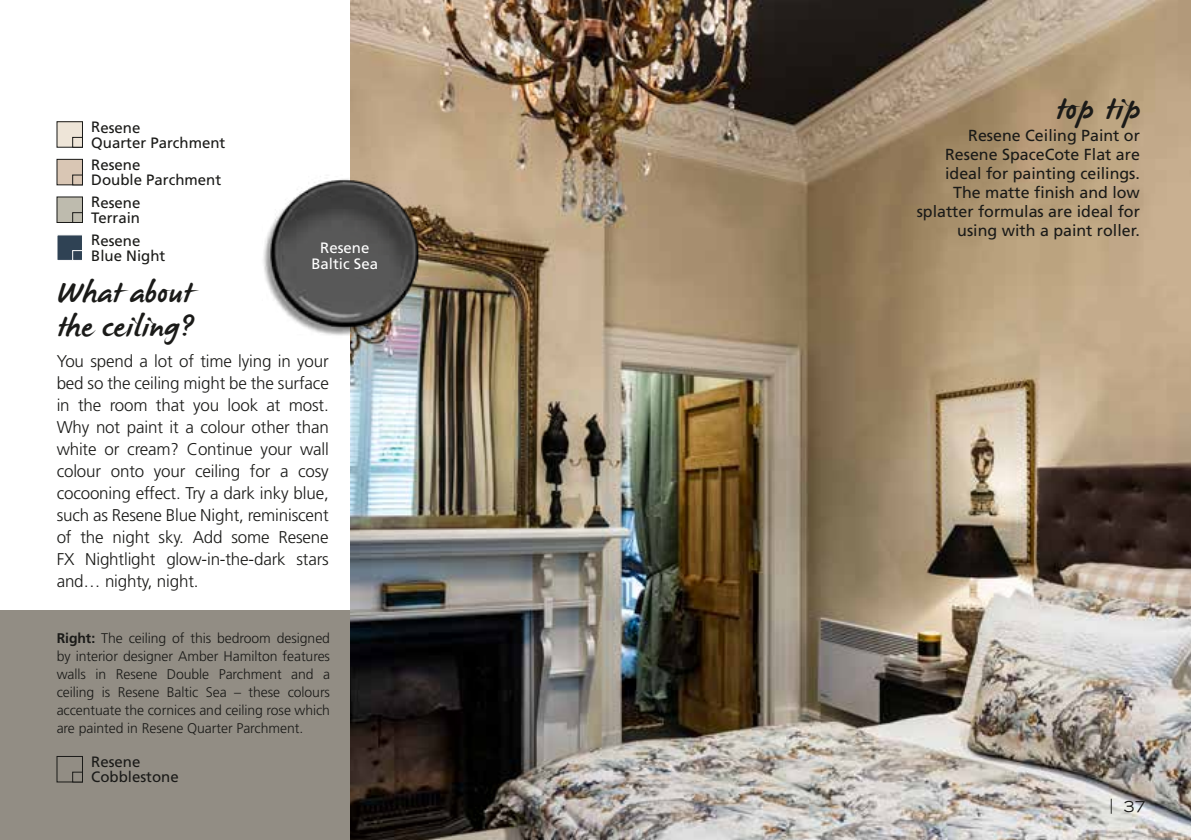
<style>
.page{position:relative;width:1191px;height:840px;background:#fff}
.page>*{position:absolute;margin:0;border:0;box-sizing:border-box;transform-origin:0 0}
.t1{font:32px "James Paul";letter-spacing:.035em;color:#1a1a18}
.t2{font:30px/34px "James Paul";letter-spacing:.005em;color:#1a1a18}
.t3{font:300 17px/22px "Frutiger LT Std";letter-spacing:-.01em;color:#1a1a18;text-align:justify}
.t4{font:16px/19px "Frutiger LT Std";color:#1a1a18;text-align:right}
.t5{font:15px/15px "Frutiger LT Std";color:#1a1a18}
.t6{font:15px/16px "Frutiger LT Std";color:#fff;text-align:center}
.t7{font:expanded 15px "Trade Gothic LH";color:#1a1a18}
.t8{font:300 14px/18px "Frutiger LT Std";letter-spacing:-.005em;color:#1a1a18;text-align:justify}
.s1{font-weight:700}
</style>
<div class="page">
<div style="left:0;top:609px;width:423px;height:230px;background:#928d84"></div>
<img style="left:350px;top:0;width:841px;height:839px">
<div style="left:57px;top:755px;width:26px;height:26px;border:1px solid #1a1a18"></div>
<div style="left:72px;top:771px;width:11px;height:10px;border:1px solid #1a1a18"></div>
<div style="left:57px;top:197px;width:25px;height:25px;background:#bebbae"></div>
<div style="left:57px;top:196px;width:26px;height:27px;border:1px solid #1a1a18"></div>
<div style="left:72px;top:212px;width:11px;height:11px;border:1px solid #1a1a18"></div>
<div style="left:57px;top:122px;width:25px;height:25px;background:#eee5d8"></div>
<div style="left:57px;top:121px;width:26px;height:26px;border:1px solid #1a1a18"></div>
<div style="left:72px;top:137px;width:11px;height:10px;border:1px solid #1a1a18"></div>
<div style="left:57px;top:159px;width:25px;height:26px;background:#d9c6b4"></div>
<div style="left:57px;top:159px;width:26px;height:26px;border:1px solid #1a1a18"></div>
<div style="left:72px;top:175px;width:11px;height:10px;border:1px solid #1a1a18"></div>
<div style="left:57px;top:234px;width:26px;height:26px;background:#2f4254;border:1px solid #fff"></div>
<div style="left:72px;top:250px;width:11px;height:10px;background:#2f4254;border:1px solid #fff"></div>
<img style="left:263px;top:163px;width:176px;height:183px">
<p class="t5" style="left:91px;top:120px;width:136px">Resene<br>Quarter Parchment</p>
<p class="t5" style="left:91px;top:157px;width:132px">Resene<br>Double Parchment</p>
<p class="t5" style="left:91px;top:195px;width:51px">Resene<br>Terrain</p>
<p class="t5" style="left:91px;top:233px;width:76px">Resene<br>Blue Night</p>
<p class="t6" style="left:311px;top:239px;width:68px">Resene<br>Baltic Sea</p>
<h2 class="t2" style="left:57px;top:277px;width:138px">What about the ceiling?</h2>
<p class="t3" style="left:57px;top:350px;width:274px">You spend a lot of time lying in your bed so the ceiling might be the surface in the room that you look at most.<br>Why not paint it a colour other than white or cream? Continue your wall colour onto your ceiling for a cosy cocooning effect. Try a dark inky blue, such as Resene Blue Night, reminiscent of the night sky. Add some Resene FX Nightlight glow-in-the-dark stars and… nighty, night.</p>
<p class="t8" style="left:57px;top:629px;width:275px"><span class="s1">Right:</span> The ceiling of this bedroom designed by interior designer Amber Hamilton features walls in Resene Double Parchment and a ceiling is Resene Baltic Sea – these colours accentuate the cornices and ceiling rose which are painted in Resene Quarter Parchment.</p>
<p class="t5" style="left:91px;top:754px;width:89px">Resene<br>Cobblestone</p>
<h1 class="t1" style="left:1055px;top:92px;width:86px">top tip</h1>
<p class="t4" style="left:916px;top:126px;width:225px">Resene Ceiling Paint or<br>Resene SpaceCote Flat are ideal for painting ceilings.<br>The matte finish and low splatter formulas are ideal for using with a paint roller.</p>
<p class="t7" style="left:1109px;top:796px;width:37px">| 37</p>
</div>
